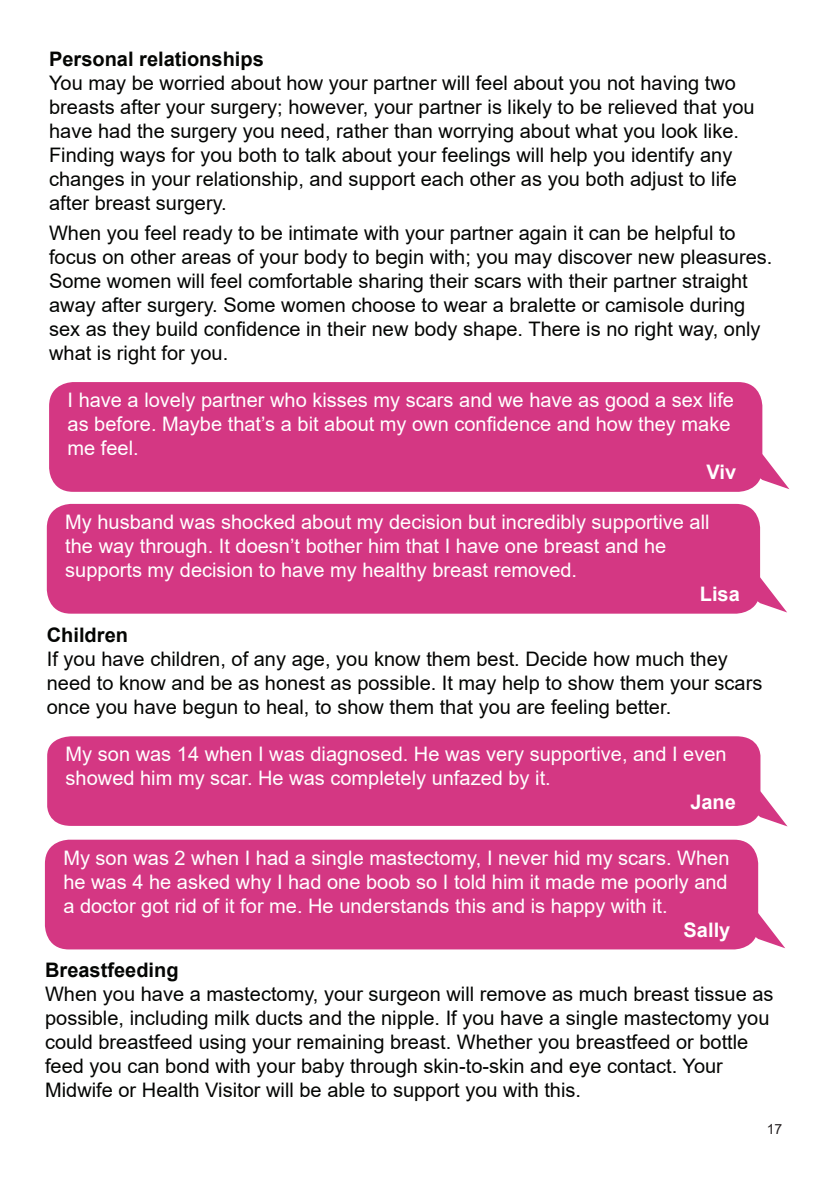
<style>
.page{position:relative;width:840px;height:1191px;background:#fff}
.page>*{position:absolute;margin:0;border:0;box-sizing:border-box;transform-origin:0 0}
.t1{font:20px/24px "Arial";color:#040503}
.t2{font:20px "Arial";color:#fff}
.t3{font:700 20px "Arial";color:#040503}
.t4{font:700 20px "Arial";color:#fff}
.t5{font:14px "Arial";color:#231f20}
</style>
<div class="page">
<div style="left:49px;top:382px;width:713px;height:110px;background:#d43783;border-radius:24px"></div>
<svg style="left:750px;top:454px;width:39px;height:35px"></svg>
<div style="left:47px;top:504px;width:712px;height:109px;background:#d43783;border-radius:24px"></div>
<svg style="left:743px;top:577px;width:43px;height:35px"></svg>
<div style="left:47px;top:736px;width:713px;height:90px;background:#d43783"></div>
<svg style="left:742px;top:791px;width:45px;height:35px"></svg>
<div style="left:45px;top:839px;width:712px;height:110px;background:#d43783;border-radius:24px"></div>
<svg style="left:741px;top:913px;width:43px;height:35px"></svg>
<p class="t3" style="left:49px;top:45px;width:216px">Personal relationships</p>
<p class="t1" style="left:49px;top:71px;width:706px">You may be worried about how your partner will feel about you not having two breasts after your surgery; however, your partner is likely to be relieved that you have had the surgery you need, rather than worrying about what you look like.<br>Finding ways for you both to talk about your feelings will help you identify any changes in your relationship, and support each other as you both adjust to life</p>
<p class="t1" style="left:49px;top:191px;width:179px">after breast surgery.</p>
<p class="t1" style="left:49px;top:221px;width:724px">When you feel ready to be intimate with your partner again it can be helpful to focus on other areas of your body to begin with; you may discover new pleasures.<br>Some women will feel comfortable sharing their scars with their partner straight away after surgery. Some women choose to wear a bralette or camisole during</p>
<p class="t1" style="left:49px;top:317px;width:712px">sex as they build confidence in their new body shape. There is no right way, only what is right for you.</p>
<p class="t2" style="left:67px;top:386px;width:667px">I have a lovely partner who kisses my scars and we have as good a sex life</p>
<p class="t2" style="left:67px;top:410px;width:664px">as before. Maybe that’s a bit about my own confidence and how they make</p>
<p class="t2" style="left:67px;top:434px;width:73px">me feel.</p>
<p class="t4" style="left:706px;top:458px;width:31px">Viv</p>
<p class="t2" style="left:65px;top:508px;width:645px">My husband was shocked about my decision but incredibly supportive all</p>
<p class="t2" style="left:65px;top:532px;width:602px">the way through. It doesn’t bother him that I have one breast and he</p>
<p class="t2" style="left:65px;top:556px;width:513px">supports my decision to have my healthy breast removed.</p>
<p class="t4" style="left:699px;top:580px;width:42px">Lisa</p>
<p class="t3" style="left:47px;top:620px;width:83px">Children</p>
<p class="t1" style="left:47px;top:646px;width:682px">If you have children, of any age, you know them best. Decide how much they</p>
<p class="t1" style="left:47px;top:670px;width:716px">need to know and be as honest as possible. It may help to show them your scars once you have begun to heal, to show them that you are feeling better.</p>
<p class="t2" style="left:66px;top:740px;width:662px">My son was 14 when I was diagnosed. He was very supportive, and I even</p>
<p class="t2" style="left:66px;top:764px;width:486px">showed him my scar. He was completely unfazed by it.</p>
<p class="t4" style="left:690px;top:788px;width:47px">Jane</p>
<p class="t2" style="left:63px;top:844px;width:667px">My son was 2 when I had a single mastectomy, I never hid my scars. When</p>
<p class="t2" style="left:63px;top:868px;width:665px">he was 4 he asked why I had one boob so I told him it made me poorly and</p>
<p class="t2" style="left:63px;top:892px;width:605px">a doctor got rid of it for me. He understands this and is happy with it.</p>
<p class="t4" style="left:683px;top:915px;width:48px">Sally</p>
<p class="t3" style="left:45px;top:956px;width:135px">Breastfeeding</p>
<p class="t1" style="left:45px;top:982px;width:729px">When you have a mastectomy, your surgeon will remove as much breast tissue as possible, including milk ducts and the nipple. If you have a single mastectomy you could breastfeed using your remaining breast. Whether you breastfeed or bottle feed you can bond with your baby through skin-to-skin and eye contact. Your</p>
<p class="t1" style="left:45px;top:1078px;width:537px">Midwife or Health Visitor will be able to support you with this.</p>
<p class="t5" style="left:766px;top:1119px;width:17px">17</p>
</div>
